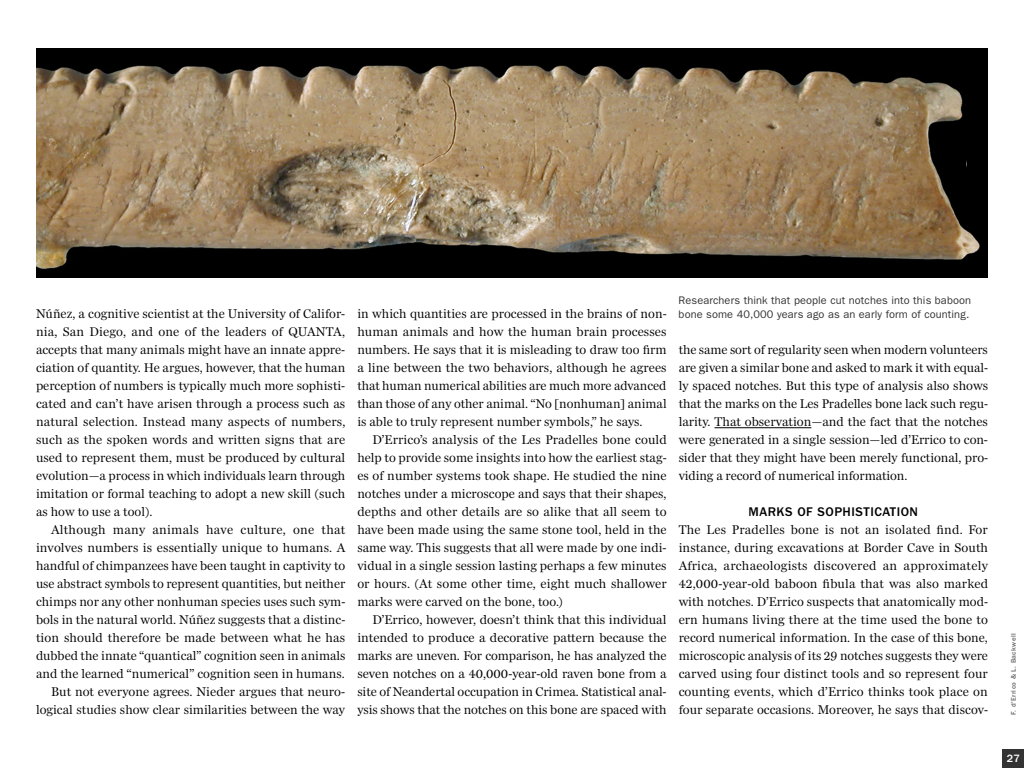
<style>
.page{position:relative;width:1024px;height:768px;background:#fff}
.page>*{position:absolute;margin:0;border:0;box-sizing:border-box;transform-origin:0 0}
.t1{font:13px/18px "Miller Daily One";color:#000;text-align:justify}
.t2{font:500 13px "ITC Franklin Gothic Std";letter-spacing:.04em;color:#000}
.t3{font:11px/14px "ITC Franklin Gothic Std";letter-spacing:.01em;color:#333}
.t4{font:500 11px "ITC Franklin Gothic Std";color:#fff}
.t5{font:500 7px "ITC Franklin Gothic Std";letter-spacing:.055em;color:#666}
</style>
<div class="page">
<hr style="left:715px;top:428px;width:96px;height:1px;background:#000">
<img style="left:36px;top:48px;width:952px;height:230px">
<div style="left:1003px;top:749px;width:21px;height:19px;background:#333"></div>
<p class="t1" style="left:36px;top:305px;width:311px">Núñez, a cognitive scientist at the University of Califor&shy;nia, San Diego, and one of the leaders of QUANTA, accepts that many animals might have an innate appre&shy;ciation of quantity. He argues, however, that the human perception of numbers is typically much more sophisti&shy;cated and can’t have arisen through a process such as natural selection. Instead many aspects of numbers, such as the spoken words and written signs that are used to represent them, must be produced by cultural evolution—a process in which individuals learn through imitation or formal teaching to adopt a new skill (such as how to use a tool).</p>
<p class="t1" style="left:36px;top:521px;width:311px;text-align:right">Although many animals have culture, one that involves numbers is essentially unique to humans. A handful of chimpanzees have been taught in captivity to use abstract symbols to represent quantities, but neither chimps nor any other nonhuman species uses such sym&shy;bols in the natural world. Núñez suggests that a distinc&shy;tion should therefore be made between what he has dubbed the innate “quantical” cognition seen in animals and the learned “numerical” cognition seen in humans.<br>But not everyone agrees. Nieder argues that neuro&shy;logical studies show clear similarities between the way</p>
<p class="t1" style="left:357px;top:305px;width:311px">in which quantities are processed in the brains of non&shy;human animals and how the human brain processes numbers. He says that it is misleading to draw too firm a line between the two behaviors, although he agrees that human numerical abilities are much more advanced than those of any other animal. “No [nonhuman] animal is able to truly represent number symbols,” he says.</p>
<p class="t1" style="left:357px;top:431px;width:311px;text-indent:15px">D’Errico’s analysis of the Les Pradelles bone could help to provide some insights into how the earliest stag&shy;es of number systems took shape. He studied the nine notches under a microscope and says that their shapes, depths and other details are so alike that all seem to have been made using the same stone tool, held in the same way. This suggests that all were made by one indi&shy;vidual in a single session lasting perhaps a few minutes or hours. (At some other time, eight much shallower marks were carved on the bone, too.)</p>
<p class="t1" style="left:357px;top:611px;width:311px;text-indent:15px">D’Errico, however, doesn’t think that this individual intended to produce a decorative pattern because the marks are uneven. For comparison, he has analyzed the seven notches on a 40,000-year-old raven bone from a site of Neandertal occupation in Crimea. Statistical anal&shy;ysis shows that the notches on this bone are spaced with</p>
<p class="t3" style="left:679px;top:293px;width:294px">Researchers think that people cut notches into this baboon bone some 40,000 years ago as an early form of counting.</p>
<p class="t1" style="left:679px;top:341px;width:311px">the same sort of regularity seen when modern volunteers are given a similar bone and asked to mark it with equal&shy;ly spaced notches. But this type of analysis also shows that the marks on the Les Pradelles bone lack such regu&shy;larity. That observation—and the fact that the notches were generated in a single session—led d’Errico to con&shy;sider that they might have been merely functional, pro&shy;viding a record of numerical information.</p>
<p class="t2" style="left:749px;top:504px;width:171px">MARKS OF SOPHISTICATION</p>
<p class="t1" style="left:679px;top:521px;width:311px">The Les Pradelles bone is not an isolated find. For instance, during excavations at Border Cave in South Africa, archaeologists discovered an approximately 42,000-year-old baboon fibula that was also marked with notches. D’Errico suspects that anatomically mod&shy;ern humans living there at the time used the bone to record numerical information. In the case of this bone, microscopic analysis of its 29 notches suggests they were carved using four distinct tools and so represent four counting events, which d’Errico thinks took place on four separate occasions. Moreover, he says that discov-</p>
<p class="t5" style="left:1009px;top:715px;width:83px;rotate:-90deg">F. d'Errico &amp; L. Backwell</p>
<p class="t4" style="left:1007px;top:752px;width:14px">27</p>
</div>
